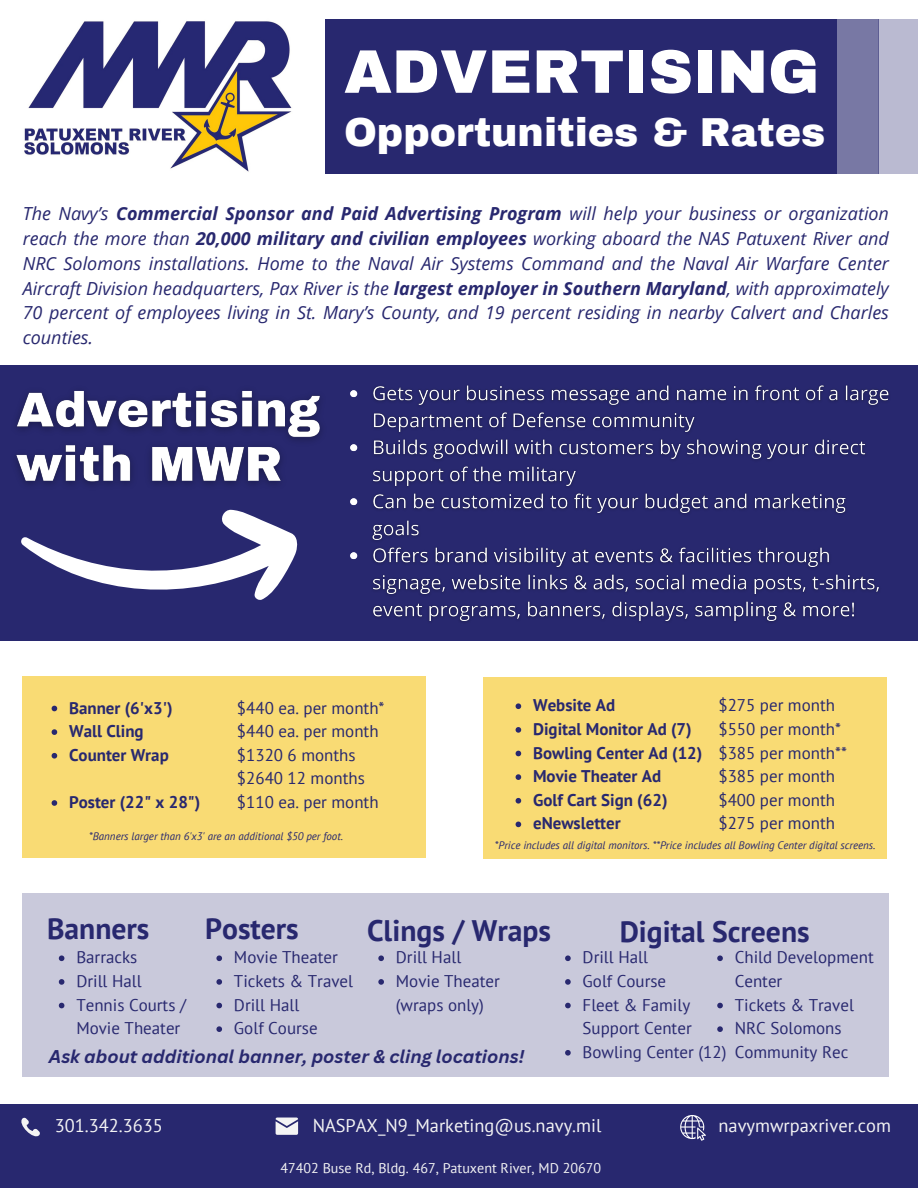
<style>
.page{position:relative;width:918px;height:1188px;background:#fff}
.page>*{position:absolute;margin:0;border:0;box-sizing:border-box;transform-origin:0 0}
.t1{font:900 61.5px "Archivo";color:#fff}
.t2{font:900 39.6px "Archivo";color:#fff}
.t3{font:700 29.7px "PT Sans";color:#28286f}
.t4{font:18.45px "PT Sans";color:#f4f4f4}
.t5{font:italic 18px/24.8px "Open Sans";color:#28286f;text-align:justify}
.t6{font:italic 700 18px "Canva Sans";color:#28286f}
.t7{font:16.95px/23.7px "PT Sans";color:#28286f}
.t8{font:700 16.95px "PT Sans";color:#28286f}
.t9{font:14.1px "PT Sans";color:#f4f4f4}
.t10{font:italic 10.95px "PT Sans";color:#28286f}
.s1{font-weight:700}
</style>
<div class="page">
<div style="left:0;top:1104px;width:918px;height:84px;background:#28286f"></div>
<div style="left:23px;top:894px;width:866px;height:183px;background:#c9c9db"></div>
<div style="left:23px;top:676px;width:403px;height:181px;background:#f9db74"></div>
<img style="left:24px;top:21px;width:268px;height:151px">
<div style="left:325px;top:20px;width:512px;height:154px;background:#28286f"></div>
<div style="left:837px;top:20px;width:42px;height:154px;background:#7878a4"></div>
<div style="left:879px;top:20px;width:39px;height:154px;background:#babad1"></div>
<div style="left:0;top:365px;width:918px;height:276px;background:#28286f"></div>
<svg style="left:21px;top:509px;width:277px;height:183px"></svg>
<div style="left:484px;top:677px;width:403px;height:181px;background:#f9db74"></div>
<img style="left:16px;top:391px;width:305px;height:94px">
<img style="left:350px;top:385px;width:539px;height:237px">
<svg style="left:52px;top:706px;width:5px;height:5px"></svg>
<svg style="left:52px;top:729px;width:5px;height:6px"></svg>
<svg style="left:52px;top:753px;width:5px;height:6px"></svg>
<svg style="left:52px;top:800px;width:5px;height:6px"></svg>
<svg style="left:516px;top:703px;width:5px;height:6px"></svg>
<svg style="left:516px;top:727px;width:5px;height:6px"></svg>
<svg style="left:516px;top:751px;width:5px;height:5px"></svg>
<svg style="left:516px;top:774px;width:5px;height:6px"></svg>
<svg style="left:516px;top:798px;width:5px;height:6px"></svg>
<svg style="left:516px;top:822px;width:5px;height:5px"></svg>
<svg style="left:59px;top:955px;width:5px;height:6px"></svg>
<svg style="left:59px;top:979px;width:5px;height:6px"></svg>
<svg style="left:59px;top:1003px;width:5px;height:5px"></svg>
<svg style="left:216px;top:955px;width:6px;height:6px"></svg>
<svg style="left:216px;top:979px;width:6px;height:6px"></svg>
<svg style="left:216px;top:1003px;width:6px;height:5px"></svg>
<svg style="left:216px;top:1026px;width:6px;height:6px"></svg>
<svg style="left:378px;top:955px;width:6px;height:6px"></svg>
<svg style="left:378px;top:979px;width:6px;height:6px"></svg>
<svg style="left:565px;top:955px;width:6px;height:6px"></svg>
<svg style="left:565px;top:979px;width:6px;height:6px"></svg>
<svg style="left:565px;top:1003px;width:6px;height:5px"></svg>
<svg style="left:565px;top:1050px;width:6px;height:6px"></svg>
<svg style="left:717px;top:955px;width:6px;height:6px"></svg>
<svg style="left:717px;top:1003px;width:6px;height:5px"></svg>
<svg style="left:717px;top:1026px;width:6px;height:6px"></svg>
<svg style="left:21px;top:1118px;width:19px;height:19px"></svg>
<svg style="left:276px;top:1118px;width:22px;height:16px"></svg>
<svg style="left:680px;top:1115px;width:26px;height:26px"></svg>
<h1 class="t1" style="left:344px;top:39px;width:477px">ADVERTISING</h1>
<h2 class="t2" style="left:344px;top:111px;width:483px">Opportunities &amp; Rates</h2>
<p class="t5" style="left:23px;top:201px;width:868px">The Navy’s <span class="s1">Commercial Sponsor and Paid Advertising Program</span> will help your business or organization reach the more than <span class="s1">20,000 military and civilian employees</span> working aboard the NAS Patuxent River and NRC Solomons installations. Home to the Naval Air Systems Command and the Naval Air Warfare Center Aircraft Division headquarters, Pax River is the <span class="s1">largest employer in Southern Maryland</span>, with approximately 70 percent of employees living in St. Mary’s County, and 19 percent residing in nearby Calvert and Charles counties.</p>
<h6 class="t7" style="left:719px;top:693px;width:130px">$275 per month $550 per month* $385 per month** $385 per month $400 per month $275 per month</h6>
<p class="t7" style="left:237px;top:695px;width:149px">$440 ea. per month* $440 ea. per month $1320 6 months $2640 12 months $110 ea. per month</p>
<p class="t8" style="left:533px;top:694px;width:84px">Website Ad</p>
<p class="t8" style="left:69px;top:696px;width:105px">Banner (6'x3')</p>
<p class="t8" style="left:69px;top:720px;width:76px">Wall Cling</p>
<p class="t8" style="left:69px;top:744px;width:101px">Counter Wrap</p>
<p class="t8" style="left:69px;top:791px;width:133px">Poster (22" x 28")</p>
<p class="t8" style="left:533px;top:718px;width:160px">Digital Monitor Ad (7)</p>
<p class="t8" style="left:533px;top:741px;width:171px">Bowling Center Ad (12)</p>
<p class="t8" style="left:533px;top:765px;width:130px">Movie Theater Ad</p>
<p class="t8" style="left:533px;top:789px;width:136px">Golf Cart Sign (62)</p>
<p class="t8" style="left:533px;top:812px;width:89px">eNewsletter</p>
<p class="t10" style="left:89px;top:829px;width:255px">*Banners larger than 6'x3' are an additional $50 per foot.</p>
<h5 class="t10" style="left:495px;top:838px;width:382px">*Price includes all digital monitors. **Price includes all Bowling Center digital screens.</h5>
<h5 class="t3" style="left:47px;top:909px;width:104px">Banners</h5>
<h6 class="t3" style="left:205px;top:909px;width:95px">Posters</h6>
<p class="t3" style="left:367px;top:910px;width:185px">Clings / Wraps</p>
<p class="t3" style="left:620px;top:911px;width:191px">Digital Screens</p>
<p class="t7" style="left:76px;top:945px;width:63px">Barracks</p>
<p class="t7" style="left:76px;top:969px;width:67px">Drill Hall</p>
<p class="t7" style="left:76px;top:992px;width:111px">Tennis Courts /<br>Movie Theater</p>
<p class="t7" style="left:234px;top:945px;width:106px">Movie Theater</p>
<h3 class="t7" style="left:234px;top:969px;width:121px">Tickets &amp; Travel</h3>
<p class="t7" style="left:234px;top:992px;width:67px">Drill Hall</p>
<p class="t7" style="left:234px;top:1016px;width:85px">Golf Course</p>
<p class="t7" style="left:396px;top:945px;width:67px">Drill Hall</p>
<p class="t7" style="left:396px;top:969px;width:106px">Movie Theater (wraps only)</p>
<p class="t6" style="left:49px;top:1044px;width:477px">Ask about additional banner, poster &amp; cling locations!</p>
<p class="t7" style="left:583px;top:945px;width:67px">Drill Hall</p>
<p class="t7" style="left:583px;top:969px;width:85px">Golf Course</p>
<p class="t7" style="left:583px;top:992px;width:111px">Fleet &amp; Family<br>Support Center</p>
<p class="t7" style="left:583px;top:1040px;width:145px">Bowling Center (12)</p>
<p class="t7" style="left:735px;top:945px;width:140px">Child Development<br>Center</p>
<p class="t7" style="left:735px;top:992px;width:121px">Tickets &amp; Travel</p>
<p class="t7" style="left:735px;top:1016px;width:115px">NRC Solomons<br>Community Rec</p>
<p class="t4" style="left:55px;top:1113px;width:110px">301.342.3635</p>
<p class="t4" style="left:313px;top:1113px;width:290px">NASPAX_N9_Marketing@us.navy.mil</p>
<h4 class="t4" style="left:719px;top:1113px;width:174px">navymwrpaxriver.com</h4>
<p class="t9" style="left:281px;top:1159px;width:322px">47402 Buse Rd, Bldg. 467, Patuxent River, MD 20670</p>
</div>
